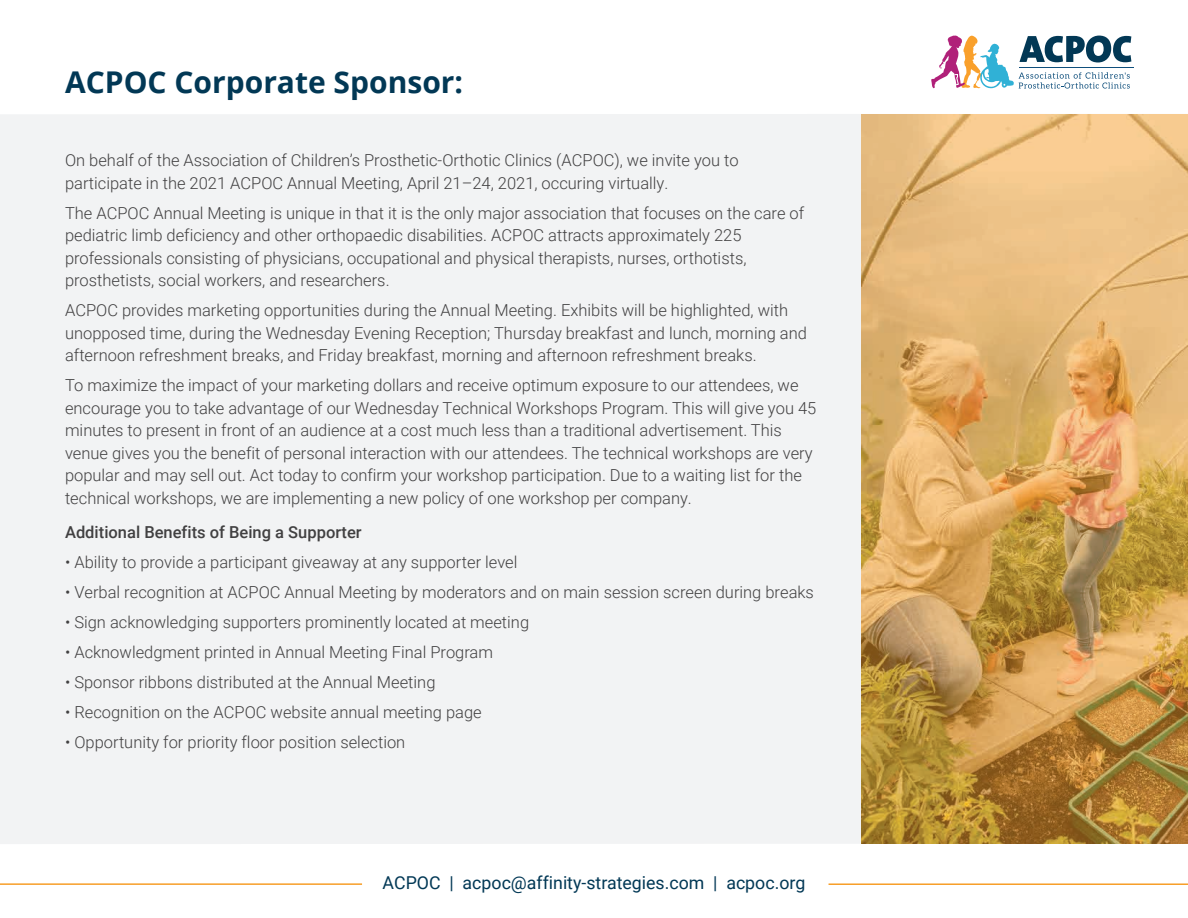
<style>
.page{position:relative;width:1188px;height:918px;background:#fff}
.page>*{position:absolute;margin:0;border:0;box-sizing:border-box;transform-origin:0 0}
.t1{font:700 30px "Open Sans";color:#023855}
.t2{font:17.7px "Roboto";color:#023855}
.t3{font:300 16.5px/22.5px "Roboto";color:#414041}
.t4{font:500 16.5px "Roboto";color:#414041}
</style>
<div class="page">
<div style="left:0;top:114px;width:1188px;height:730px;background:#f2f3f4"></div>
<svg style="left:862px;top:114px;width:326px;height:730px;background:#d2a55f"></svg>
<hr style="left:829px;top:883px;width:359px;height:2px;background:#f79e27">
<hr style="left:0;top:883px;width:362px;height:2px;background:#f79e27">
<hr style="left:1019px;top:67px;width:115px;height:1px;background:#0f4f7c">
<svg style="left:931px;top:36px;width:200px;height:53px"></svg>
<h1 class="t1" style="left:65px;top:61px;width:400px">ACPOC Corporate Sponsor:</h1>
<p class="t3" style="left:65px;top:149px;width:675px">On behalf of the Association of Children’s Prosthetic-Orthotic Clinics (ACPOC), we invite you to participate in the 2021 ACPOC Annual Meeting, April 21–24, 2021, occuring virtually.</p>
<p class="t3" style="left:65px;top:201px;width:741px">The ACPOC Annual Meeting is unique in that it is the only major association that focuses on the care of pediatric limb deficiency and other orthopaedic disabilities. ACPOC attracts approximately 225 professionals consisting of physicians, occupational and physical therapists, nurses, orthotists, prosthetists, social workers, and researchers.</p>
<p class="t3" style="left:65px;top:299px;width:743px">ACPOC provides marketing opportunities during the Annual Meeting. Exhibits will be highlighted, with unopposed time, during the Wednesday Evening Reception; Thursday breakfast and lunch, morning and afternoon refreshment breaks, and Friday breakfast, morning and afternoon refreshment breaks.</p>
<p class="t3" style="left:65px;top:374px;width:753px">To maximize the impact of your marketing dollars and receive optimum exposure to our attendees, we encourage you to take advantage of our Wednesday Technical Workshops Program. This will give you 45 minutes to present in front of an audience at a cost much less than a traditional advertisement. This venue gives you the benefit of personal interaction with our attendees. The technical workshops are very popular and may sell out. Act today to confirm your workshop participation. Due to a waiting list for the technical workshops, we are implementing a new policy of one workshop per company.</p>
<p class="t4" style="left:65px;top:521px;width:298px">Additional Benefits of Being a Supporter</p>
<p class="t3" style="left:65px;top:551px;width:454px">• Ability to provide a participant giveaway at any supporter level</p>
<p class="t3" style="left:65px;top:581px;width:750px">• Verbal recognition at ACPOC Annual Meeting by moderators and on main session screen during breaks</p>
<p class="t3" style="left:65px;top:611px;width:466px">• Sign acknowledging supporters prominently located at meeting</p>
<p class="t3" style="left:65px;top:641px;width:430px">• Acknowledgment printed in Annual Meeting Final Program</p>
<p class="t3" style="left:65px;top:671px;width:372px">• Sponsor ribbons distributed at the Annual Meeting</p>
<p class="t3" style="left:65px;top:701px;width:418px">• Recognition on the ACPOC website annual meeting page</p>
<p class="t3" style="left:65px;top:731px;width:342px">• Opportunity for priority floor position selection</p>
<p class="t2" style="left:383px;top:870px;width:424px">ACPOC | acpoc@affinity-strategies.com | acpoc.org</p>
</div>
